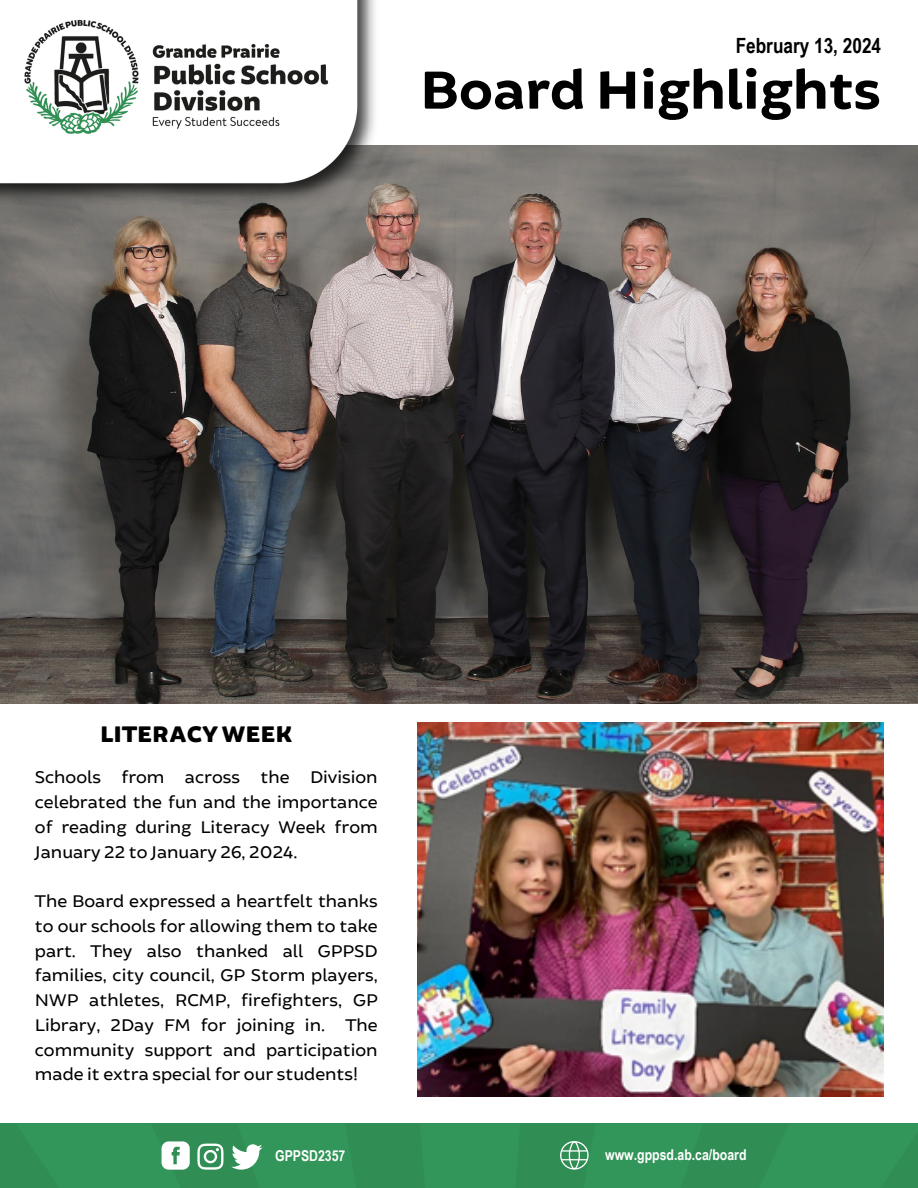
<style>
.page{position:relative;width:918px;height:1188px;background:#fff}
.page>*{position:absolute;margin:0;border:0;box-sizing:border-box;transform-origin:0 0}
.t1{font:700 57px "Brocha W00";color:#000}
.t2{font:900 24px "Brocha W00";color:#000}
.t3{font:700 21px "Arial Narrow";color:#000}
.t4{font:18px/24.8px "Brocha W00";color:#000;text-align:justify}
.t5{font:700 15px "Arial Narrow";color:#fff}
</style>
<div class="page">
<img style="left:0;top:146px;width:918px;height:558px">
<div style="left:16px;top:1124px;width:902px;height:64px;background:#329559"></div>
<img style="left:0;top:0;width:451px;height:229px">
<img style="left:418px;top:722px;width:465px;height:375px">
<h4 class="t3" style="left:736px;top:33px;width:147px">February 13, 2024</h4>
<h4 class="t1" style="left:420px;top:55px;width:463px">Board Highlights</h4>
<p class="t2" style="left:100px;top:719px;width:194px">LITERACY WEEK</p>
<p class="t4" style="left:35px;top:765px;width:344px">Schools from across the Division celebrated the fun and the importance of reading during Literacy Week from January 22 to January 26, 2024.</p>
<p class="t4" style="left:35px;top:889px;width:344px">The Board expressed a heartfelt thanks to our schools for allowing them to take part. They also thanked all GPPSD families, city council, GP Storm players, NWP athletes, RCMP, firefighters, GP Library, 2Day FM for joining in. The community support and participation made it extra special for our students!</p>
<h3 class="t5" style="left:275px;top:1147px;width:72px">GPPSD2357</h3>
<h1 class="t5" style="left:605px;top:1146px;width:143px">www.gppsd.ab.ca/board</h1>
</div>
